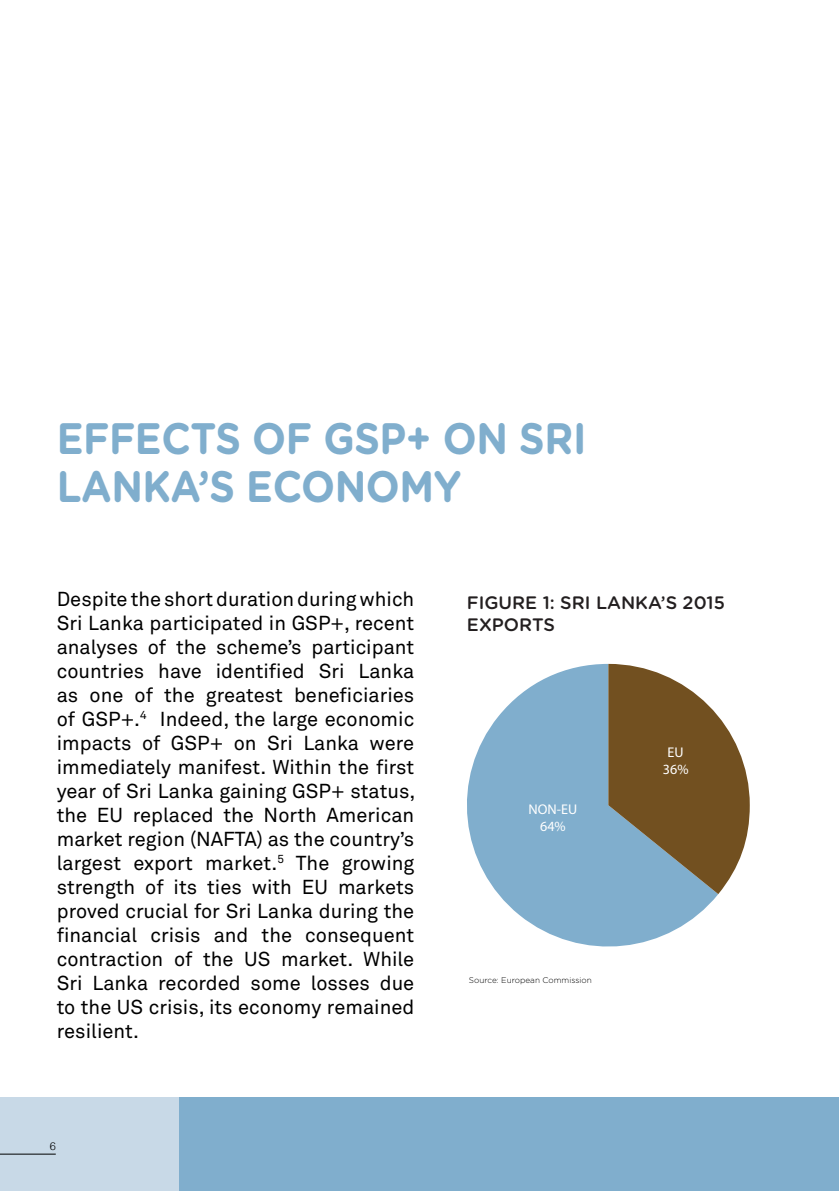
<style>
.page{position:relative;width:840px;height:1191px;background:#fff}
.page>*{position:absolute;margin:0;border:0;box-sizing:border-box;transform-origin:0 0}
.t1{font:700 44px/48.6px "Gotham Rounded";letter-spacing:-.01em;color:#80aecd;scale:.91 1}
.t2{font:20px/24px "Akkurat";color:#000;text-align:justify}
.t3{font:500 18px/21.6px "Gotham Rounded";color:#231f20}
.t4{font:14px/17px "Myriad Pro";color:#fff;text-align:center}
.t5{font:300 11px "Helvetica";color:#000}
.t6{font:300 8.2px "Gotham Rounded";color:#000}
</style>
<div class="page">
<svg style="left:467px;top:664px;width:250px;height:283px;fill:#80aecd"></svg>
<svg style="left:608px;top:664px;width:141px;height:230px;background:#8a795c"></svg>
<div style="left:178px;top:1097px;width:660px;height:94px;background:#80aecd"></div>
<div style="left:0;top:1097px;width:178px;height:94px;background:#c8d9e7"></div>
<hr style="left:0;top:1153px;width:56px;height:1px;background:#000">
<h1 class="t1" style="left:57px;top:412px;width:583px">EFFECTS OF GSP+ ON SRI<br>LANKA’S ECONOMY</h1>
<p class="t2" style="left:57px;top:587px;width:360px">Despite the short duration during which Sri Lanka participated in GSP+, recent analyses of the scheme’s participant countries have identified Sri Lanka as one of the greatest beneficiaries of GSP+.<sup>4</sup> Indeed, the large economic impacts of GSP+ on Sri Lanka were immediately manifest. Within the first year of Sri Lanka gaining GSP+ status, the EU replaced the North American market region (NAFTA) as the country’s largest export market.<sup>5</sup> The growing strength of its ties with EU markets proved crucial for Sri Lanka during the financial crisis and the consequent contraction of the US market. While Sri Lanka recorded some losses due to the US crisis, its economy remained resilient.</p>
<p class="t3" style="left:466px;top:591px;width:259px">FIGURE 1: SRI LANKA’S 2015<br>EXPORTS</p>
<p class="t4" style="left:662px;top:744px;width:27px">EU<br>36%</p>
<p class="t4" style="left:528px;top:800px;width:50px">NON-EU<br>64%</p>
<p class="t6" style="left:468px;top:975px;width:124px">Source: European Commission</p>
<p class="t5" style="left:50px;top:1136px;width:8px">6</p>
</div>
